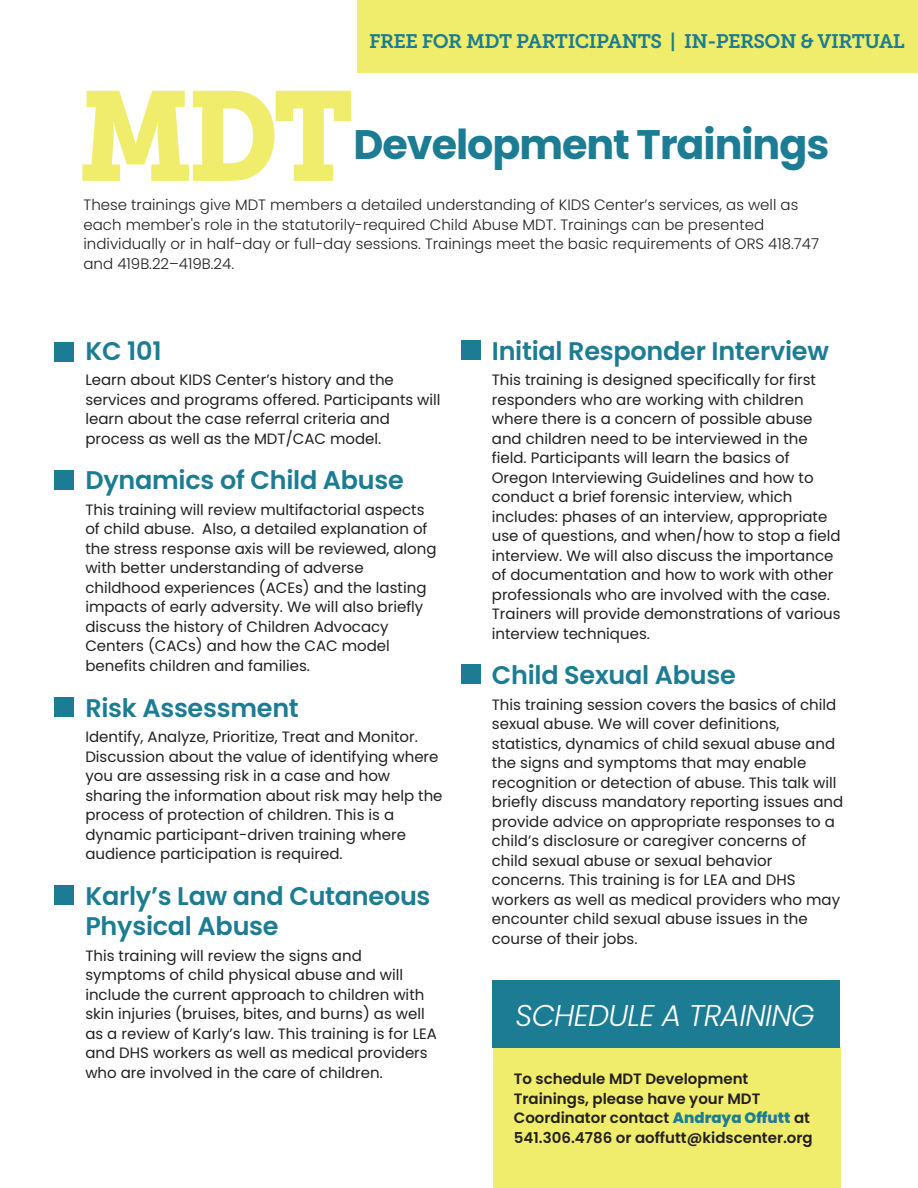
<style>
.page{position:relative;width:918px;height:1188px;background:#fff}
.page>*{position:absolute;margin:0;border:0;box-sizing:border-box;transform-origin:0 0}
.t1{font:126px "Museo Slab 900";color:#f0ed6d;scale:.92 1}
.t2{font:700 41.25px "Poppins";letter-spacing:-.025em;color:#1b7c93}
.t3{font:italic 300 30px "Poppins";letter-spacing:-.025em;color:#fff}
.t4{font:600 25.5px/30.6px "Poppins";letter-spacing:-.01em;color:#1b7c93}
.t5{font:19.5px "Museo Slab 700";letter-spacing:-.025em;color:#1b7c93}
.t6{font:15px/19.5px "Poppins";color:#231f20}
.t7{font:300 15px/19.5px "Poppins";color:#231f20}
.t8{font:600 15px/19.5px "Poppins";color:#231f20}
.s1{font-weight:800;color:#1b7c93}
</style>
<div class="page">
<div style="left:357px;top:0;width:561px;height:73px;background:#f0ed6d"></div>
<div style="left:493px;top:1047px;width:348px;height:141px;background:#f0ed6d"></div>
<div style="left:493px;top:980px;width:347px;height:67px;background:#1b7c93"></div>
<div style="left:54px;top:342px;width:20px;height:19px;background:#1b7c93"></div>
<div style="left:54px;top:470px;width:20px;height:19px;background:#1b7c93"></div>
<div style="left:54px;top:698px;width:20px;height:19px;background:#1b7c93"></div>
<div style="left:54px;top:886px;width:20px;height:19px;background:#1b7c93"></div>
<div style="left:461px;top:340px;width:19px;height:20px;background:#1b7c93"></div>
<div style="left:461px;top:664px;width:19px;height:20px;background:#1b7c93"></div>
<h3 class="t5" style="left:369px;top:31px;width:537px">FREE FOR MDT PARTICIPANTS | IN-PERSON &amp; VIRTUAL</h3>
<h1 class="t1" style="left:78px;top:64px;width:301px">MDT</h1>
<h2 class="t2" style="left:354px;top:121px;width:477px">Development Trainings</h2>
<p class="t7" style="left:84px;top:195px;width:737px">These trainings give MDT members a detailed understanding of KIDS Center’s services, as well as each member's role in the statutorily-required Child Abuse MDT. Trainings can be presented individually or in half-day or full-day sessions. Trainings meet the basic requirements of ORS 418.747 and 419B.22–419B.24.</p>
<h3 class="t4" style="left:85px;top:336px;width:78px">KC 101</h3>
<p class="t6" style="left:85px;top:370px;width:357px">Learn about KIDS Center’s history and the services and programs offered. Participants will learn about the case referral criteria and process as well as the MDT/CAC model.</p>
<h3 class="t4" style="left:85px;top:465px;width:320px">Dynamics of Child Abuse</h3>
<p class="t6" style="left:85px;top:500px;width:353px">This training will review multifactorial aspects of child abuse. Also, a detailed explanation of the stress response axis will be reviewed, along with better understanding of adverse childhood experiences (ACEs) and the lasting impacts of early adversity. We will also briefly discuss the history of Children Advocacy Centers (CACs) and how the CAC model benefits children and families.</p>
<h3 class="t4" style="left:85px;top:692px;width:215px">Risk Assessment</h3>
<p class="t6" style="left:85px;top:727px;width:359px">Identify, Analyze, Prioritize, Treat and Monitor.<br>Discussion about the value of identifying where you are assessing risk in a case and how sharing the information about risk may help the process of protection of children. This is a dynamic participant-driven training where audience participation is required.</p>
<h3 class="t4" style="left:85px;top:881px;width:347px">Karly’s Law and Cutaneous<br>Physical Abuse</h3>
<p class="t6" style="left:85px;top:946px;width:353px">This training will review the signs and symptoms of child physical abuse and will include the current approach to children with skin injuries (bruises, bites, and burns) as well as a review of Karly’s law. This training is for LEA and DHS workers as well as medical providers who are involved in the care of children.</p>
<h3 class="t4" style="left:492px;top:336px;width:339px">Initial Responder Interview</h3>
<p class="t6" style="left:492px;top:370px;width:350px">This training is designed specifically for first responders who are working with children where there is a concern of possible abuse and children need to be interviewed in the field. Participants will learn the basics of Oregon Interviewing Guidelines and how to conduct a brief forensic interview, which includes: phases of an interview, appropriate use of questions, and when/how to stop a field interview. We will also discuss the importance of documentation and how to work with other professionals who are involved with the case.<br>Trainers will provide demonstrations of various interview techniques.</p>
<h3 class="t4" style="left:492px;top:660px;width:246px">Child Sexual Abuse</h3>
<p class="t6" style="left:492px;top:695px;width:353px">This training session covers the basics of child sexual abuse. We will cover definitions, statistics, dynamics of child sexual abuse and the signs and symptoms that may enable recognition or detection of abuse. This talk will briefly discuss mandatory reporting issues and provide advice on appropriate responses to a child’s disclosure or caregiver concerns of child sexual abuse or sexual behavior concerns. This training is for LEA and DHS workers as well as medical providers who may encounter child sexual abuse issues in the course of their jobs.</p>
<h3 class="t3" style="left:516px;top:998px;width:301px">SCHEDULE A TRAINING</h3>
<p class="t8" style="left:514px;top:1069px;width:300px">To schedule MDT Development Trainings, please have your MDT Coordinator contact <span class="s1">Andraya Offutt</span> at 541.306.4786 or aoffutt@kidscenter.org</p>
</div>
